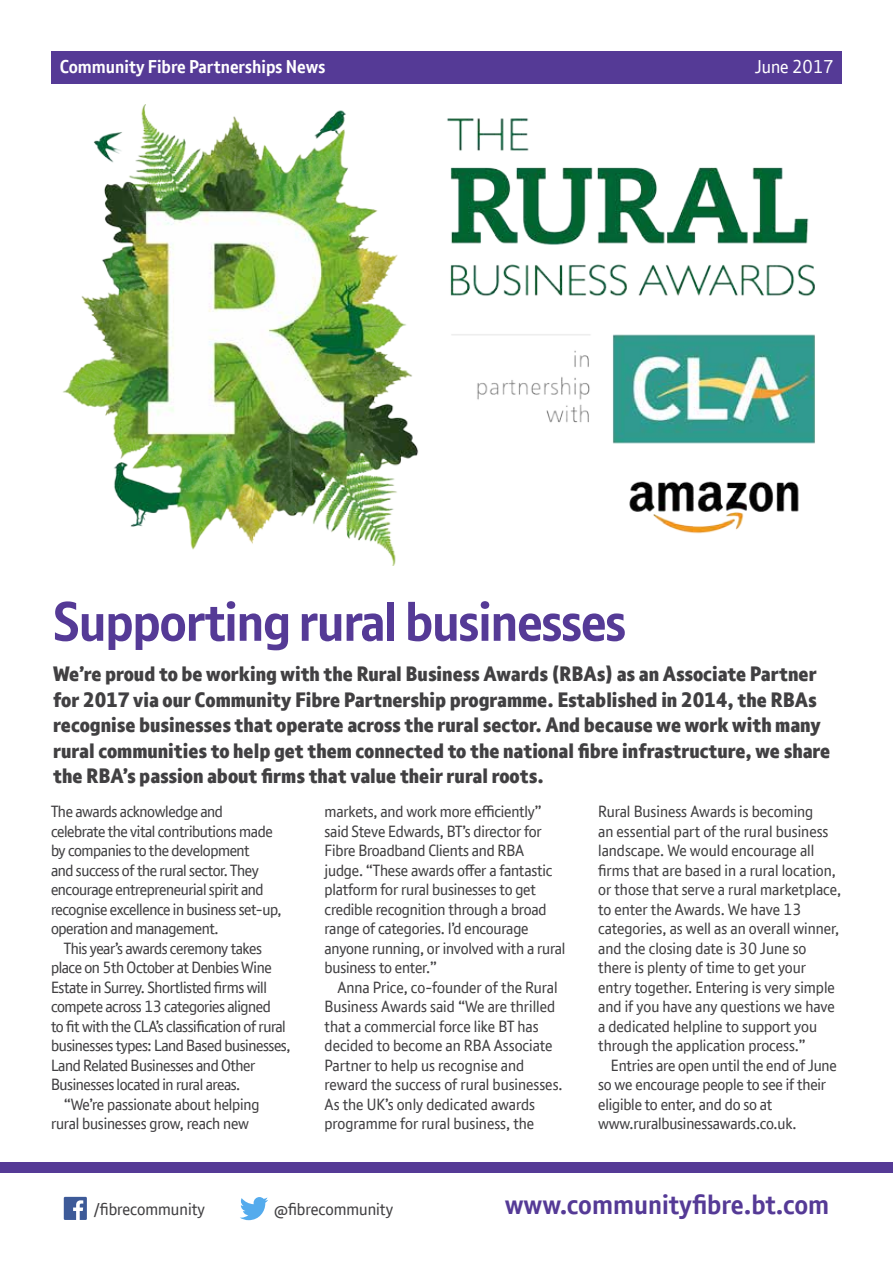
<style>
.page{position:relative;width:893px;height:1263px;background:#fff}
.page>*{position:absolute;margin:0;border:0;box-sizing:border-box;transform-origin:0 0}
.t1{font:700 54px "BT Font";letter-spacing:-.025em;color:#553a96}
.t2{font:700 27px "BT Font";color:#553a96}
.t3{font:800 20.25px/25.5px "BT Font";color:#414042}
.t4{font:700 18px "BT Font";color:#fff}
.t5{font:18px "BT Font";color:#fff}
.t6{font:16.65px "BT Font";color:#414042}
.t7{font:15.75px/19.5px "BT Font";letter-spacing:-.01em;color:#414042}
</style>
<div class="page">
<div style="left:51px;top:51px;width:790px;height:32px;background:#553a96"></div>
<div style="left:0;top:1162px;width:893px;height:10px;background:#553a96"></div>
<svg style="left:64px;top:1197px;width:23px;height:23px"></svg>
<svg style="left:240px;top:1197px;width:28px;height:23px"></svg>
<img style="left:63px;top:104px;width:752px;height:461px">
<p class="t4" style="left:60px;top:55px;width:267px">Community Fibre Partnerships News</p>
<p class="t5" style="left:731px;top:54px;width:59px">October</p>
<p class="t5" style="left:755px;top:55px;width:80px">June 20167</p>
<h1 class="t1" style="left:53px;top:586px;width:575px">Supporting rural businesses</h1>
<p class="t3" style="left:53px;top:661px;width:778px">We’re proud to be working with the Rural Business Awards (RBAs) as an Associate Partner for 2017 via our Community Fibre Partnership programme. Established in 2014, the RBAs recognise businesses that operate across the rural sector. And because we work with many rural communities to help get them connected to the national fibre infrastructure, we share the RBA’s passion about firms that value their rural roots.</p>
<p class="t7" style="left:51px;top:802px;width:232px">The awards acknowledge and<br>celebrate the vital contributions made by companies to the development<br>and success of the rural sector. They encourage entrepreneurial spirit and recognise excellence in business set-up, operation and management.</p>
<p class="t7" style="left:64px;top:938px;width:200px">This year’s awards ceremony takes</p>
<p class="t7" style="left:51px;top:958px;width:222px">place on 5th October at Denbies Wine</p>
<p class="t7" style="left:51px;top:977px;width:217px">Estate in Surrey. Shortlisted firms will</p>
<p class="t7" style="left:51px;top:997px;width:221px">compete across 13 categories aligned</p>
<p class="t7" style="left:51px;top:1016px;width:236px">to fit with the CLA’s classification of rural</p>
<p class="t7" style="left:51px;top:1036px;width:241px">businesses types: Land Based businesses,</p>
<p class="t7" style="left:51px;top:1055px;width:206px">Land Related Businesses and Other</p>
<p class="t7" style="left:51px;top:1075px;width:191px">Businesses located in rural areas.</p>
<p class="t7" style="left:64px;top:1094px;width:197px">“We’re passionate about helping</p>
<p class="t7" style="left:51px;top:1114px;width:200px">rural businesses grow, reach new</p>
<p class="t7" style="left:325px;top:802px;width:242px">markets, and work more efficiently” said Steve Edwards, BT’s director for Fibre Broadband Clients and RBA judge. “These awards offer a fantastic platform for rural businesses to get credible recognition through a broad range of categories. I’d encourage anyone running, or involved with a rural business to enter.”</p>
<p class="t7" style="left:325px;top:977px;width:239px;text-indent:13px">Anna Price, co-founder of the Rural Business Awards said “We are thrilled that a commercial force like BT has decided to become an RBA Associate Partner to help us recognise and reward the success of rural businesses.<br>As the UK’s only dedicated awards programme for rural business, the</p>
<p class="t7" style="left:598px;top:802px;width:244px">Rural Business Awards is becoming<br>an essential part of the rural business landscape. We would encourage all firms that are based in a rural location, or those that serve a rural marketplace, to enter the Awards. We have 13 categories, as well as an overall winner, and the closing date is 30 June so there is plenty of time to get your entry together. Entering is very simple and if you have any questions we have a dedicated helpline to support you through the application process.”</p>
<p class="t7" style="left:598px;top:1055px;width:240px;text-indent:13px">Entries are open until the end of June so we encourage people to see if their eligible to enter, and do so at www.ruralbusinessawards.co.uk.</p>
<p class="t6" style="left:94px;top:1198px;width:113px">/fibrecommunity</p>
<p class="t6" style="left:274px;top:1198px;width:120px">@fibrecommunity</p>
<h2 class="t2" style="left:505px;top:1187px;width:326px">www.communityfibre.bt.com</h2>
</div>
